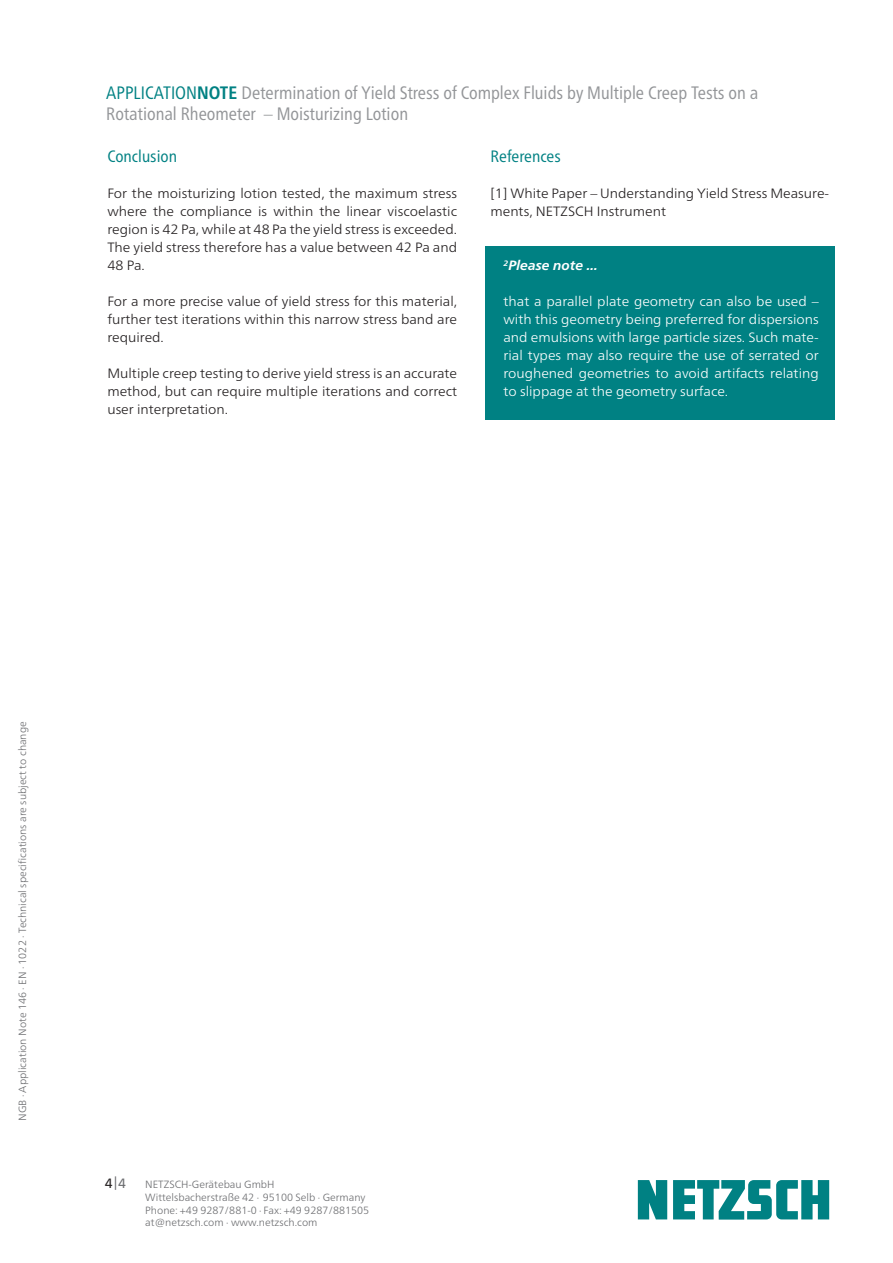
<style>
.page{position:relative;width:893px;height:1263px;background:#fff}
.page>*{position:absolute;margin:0;border:0;box-sizing:border-box;transform-origin:0 0}
.t1{font:condensed 18px/21px "Frutiger Neue LTW1 G";color:#939598}
.t2{font:condensed 16.5px "Frutiger Neue LTW1 G";color:#008183;scale:1.04 1}
.t3{font:300 13.5px/18px "Frutiger Neue LTW1 G";color:#231f20;text-align:justify;scale:1.04 1}
.t4{font:300 13.5px/18px "Frutiger Neue LTW1 G";color:#fff;text-align:justify;scale:1.04 1}
.t5{font:italic 700 13.5px "Frutiger Neue LTW1 G";color:#fff;scale:1.04 1}
.t6{font:13.5px "Frutiger Neue LTW1 G";color:#6c6d70}
.t7{font:300 10.5px/12.8px "Frutiger Neue LTW1 G";color:#6c6d70}
.s1{color:#008183}
.s2{font-weight:700;color:#008183}
.s3{font-weight:300;font-stretch:normal}
.s4{color:#231f20}
</style>
<div class="page">
<svg style="left:638px;top:1180px;width:191px;height:39px"></svg>
<div style="left:485px;top:246px;width:350px;height:174px;background:#008183"></div>
<h1 class="t1" style="left:106px;top:81px;width:653px"><span class="s1">APPLICATION</span><span class="s2">NOTE</span> Determination of Yield Stress of Complex Fluids by Multiple Creep Tests on a<br>Rotational Rheometer <span class="s3">–</span> Moisturizing Lotion</h1>
<p class="t2" style="left:107px;top:144px;width:69px">Conclusion</p>
<p class="t3" style="left:107px;top:184px;width:338px">For the moisturizing lotion tested, the maximum stress where the compliance is within the linear viscoelastic region is 42 Pa, while at 48 Pa the yield stress is exceeded.<br>The yield stress therefore has a value between 42 Pa and 48 Pa.</p>
<p class="t3" style="left:107px;top:292px;width:338px">For a more precise value of yield stress for this material, further test iterations within this narrow stress band are required.</p>
<p class="t3" style="left:107px;top:364px;width:338px">Multiple creep testing to derive yield stress is an accurate method, but can require multiple iterations and correct user interpretation.</p>
<p class="t2" style="left:490px;top:144px;width:69px">References</p>
<p class="t3" style="left:490px;top:184px;width:327px">[1] White Paper – Understanding Yield Stress Measure&shy;ments, NETZSCH Instrument</p>
<p class="t5" style="left:503px;top:257px;width:92px"><sup>2</sup>Please note ...</p>
<p class="t4" style="left:503px;top:292px;width:305px">that a parallel plate geometry can also be used – with this geometry being preferred for dispersions and emulsions with large particle sizes. Such mate&shy;rial types may also require the use of serrated or roughened geometries to avoid artifacts relating to slippage at the geometry surface.</p>
<p class="t7" style="left:16px;top:1121px;width:401px;rotate:-90deg">NGB · Application Note 146 · EN · 1022 · Technical specifications are subject to change</p>
<p class="t6" style="left:105px;top:1175px;width:23px"><span class="s4">4</span>|4</p>
<p class="t7" style="left:145px;top:1178px;width:226px">NETZSCH-Gerätebau GmbH Wittelsbacherstraße 42 ∙ 95100 Selb ∙ Germany Phone: +49 9287/881-0 ∙ Fax: +49 9287/881505 at@netzsch.com ∙ www.netzsch.com</p>
</div>
